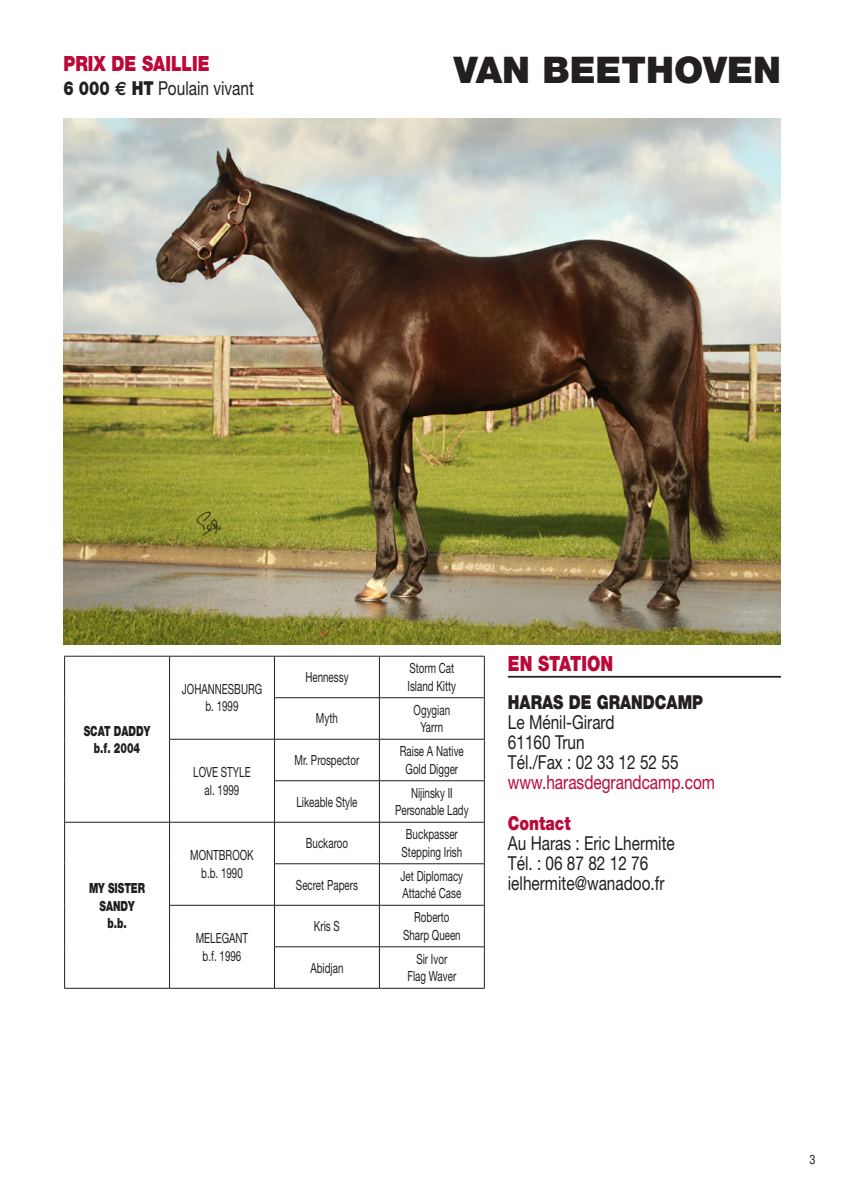
<style>
.page{position:relative;width:844px;height:1191px;background:#fff}
.page>*{position:absolute;margin:0;border:0;box-sizing:border-box;transform-origin:0 0}
.NOM_CHEVAL_DROITE{font:900 36.75px "Helvetica Neue";color:#231f20}
.S3F{font:900 21px "Helvetica Neue";color:#bc0739;scale:.8 1}
.S3I{font:900 21px "Helvetica Neue";color:#bc0739;scale:.8 1}
.Para22{font:19.25px "Helvetica Neue";color:#231f20;scale:.8 1}
.Para22-2{font:19.25px "Helvetica Neue";color:#bc0739;scale:.8 1}
.S3F-2{font:19.25px "Helvetica Neue";color:#231f20;scale:.8 1}
.Para22-3{font:900 19.25px "Helvetica Neue";color:#231f20;scale:.8 1}
.Para22-4{font:900 19.25px "Helvetica Neue";color:#bc0739;scale:.8 1}
.TAB_GENERAL{font:14px "Helvetica Neue";color:#231f20;scale:.7 1}
.Colonne_gauche_nom{font:900 14px/17.5px "Helvetica Neue";color:#231f20;text-align:center;scale:.7 1}
.t1{font:condensed 12.25px "Helvetica LT Std";color:#231f20}
.s1{font-weight:900}
.s2{font-family:"Euro Sans";font-weight:700}
</style>
<div class="page">
<img style="left:63px;top:118px;width:717px;height:526px">
<hr style="left:507px;top:676px;width:273px;height:1px;background:#231f20">
<hr style="left:274px;top:697px;width:105px;height:1px;background:#231f20">
<hr style="left:379px;top:697px;width:105px;height:1px;background:#231f20">
<hr style="left:169px;top:739px;width:105px;height:1px;background:#231f20">
<hr style="left:274px;top:739px;width:105px;height:1px;background:#231f20">
<hr style="left:379px;top:739px;width:105px;height:1px;background:#231f20">
<hr style="left:274px;top:780px;width:105px;height:1px;background:#231f20">
<hr style="left:379px;top:780px;width:105px;height:1px;background:#231f20">
<hr style="left:64px;top:822px;width:105px;height:1px;background:#231f20">
<hr style="left:64px;top:988px;width:105px;height:1px;background:#231f20">
<hr style="left:169px;top:822px;width:105px;height:1px;background:#231f20">
<hr style="left:274px;top:822px;width:105px;height:1px;background:#231f20">
<hr style="left:379px;top:822px;width:105px;height:1px;background:#231f20">
<hr style="left:274px;top:863px;width:105px;height:1px;background:#231f20">
<hr style="left:379px;top:863px;width:105px;height:1px;background:#231f20">
<hr style="left:169px;top:905px;width:105px;height:1px;background:#231f20">
<hr style="left:169px;top:988px;width:105px;height:1px;background:#231f20">
<hr style="left:274px;top:905px;width:105px;height:1px;background:#231f20">
<hr style="left:379px;top:905px;width:105px;height:1px;background:#231f20">
<hr style="left:274px;top:946px;width:105px;height:1px;background:#231f20">
<hr style="left:379px;top:946px;width:105px;height:1px;background:#231f20">
<hr style="left:64px;top:656px;width:105px;height:1px;background:#231f20">
<hr style="left:64px;top:656px;width:1px;height:41px;background:#231f20">
<hr style="left:64px;top:697px;width:1px;height:42px;background:#231f20">
<hr style="left:64px;top:739px;width:1px;height:41px;background:#231f20">
<hr style="left:64px;top:780px;width:1px;height:42px;background:#231f20">
<hr style="left:169px;top:656px;width:105px;height:1px;background:#231f20">
<hr style="left:169px;top:656px;width:1px;height:41px;background:#231f20">
<hr style="left:169px;top:697px;width:1px;height:42px;background:#231f20">
<hr style="left:274px;top:656px;width:105px;height:1px;background:#231f20">
<hr style="left:274px;top:656px;width:1px;height:41px;background:#231f20">
<hr style="left:379px;top:656px;width:105px;height:1px;background:#231f20">
<hr style="left:379px;top:656px;width:1px;height:41px;background:#231f20">
<hr style="left:484px;top:656px;width:1px;height:41px;background:#231f20">
<hr style="left:274px;top:698px;width:1px;height:41px;background:#231f20">
<hr style="left:379px;top:698px;width:1px;height:41px;background:#231f20">
<hr style="left:484px;top:698px;width:1px;height:41px;background:#231f20">
<hr style="left:169px;top:739px;width:1px;height:41px;background:#231f20">
<hr style="left:169px;top:780px;width:1px;height:42px;background:#231f20">
<hr style="left:274px;top:739px;width:1px;height:41px;background:#231f20">
<hr style="left:379px;top:739px;width:1px;height:41px;background:#231f20">
<hr style="left:484px;top:739px;width:1px;height:41px;background:#231f20">
<hr style="left:274px;top:781px;width:1px;height:41px;background:#231f20">
<hr style="left:379px;top:781px;width:1px;height:41px;background:#231f20">
<hr style="left:484px;top:781px;width:1px;height:41px;background:#231f20">
<hr style="left:64px;top:822px;width:1px;height:41px;background:#231f20">
<hr style="left:64px;top:863px;width:1px;height:42px;background:#231f20">
<hr style="left:64px;top:905px;width:1px;height:41px;background:#231f20">
<hr style="left:64px;top:946px;width:1px;height:42px;background:#231f20">
<hr style="left:169px;top:822px;width:1px;height:41px;background:#231f20">
<hr style="left:169px;top:863px;width:1px;height:42px;background:#231f20">
<hr style="left:274px;top:822px;width:1px;height:41px;background:#231f20">
<hr style="left:379px;top:822px;width:1px;height:41px;background:#231f20">
<hr style="left:484px;top:822px;width:1px;height:41px;background:#231f20">
<hr style="left:274px;top:864px;width:1px;height:41px;background:#231f20">
<hr style="left:379px;top:864px;width:1px;height:41px;background:#231f20">
<hr style="left:484px;top:864px;width:1px;height:41px;background:#231f20">
<hr style="left:169px;top:905px;width:1px;height:41px;background:#231f20">
<hr style="left:169px;top:946px;width:1px;height:42px;background:#231f20">
<hr style="left:274px;top:905px;width:1px;height:41px;background:#231f20">
<hr style="left:379px;top:905px;width:1px;height:41px;background:#231f20">
<hr style="left:484px;top:905px;width:1px;height:41px;background:#231f20">
<hr style="left:274px;top:947px;width:1px;height:41px;background:#231f20">
<hr style="left:379px;top:947px;width:1px;height:41px;background:#231f20">
<hr style="left:484px;top:947px;width:1px;height:41px;background:#231f20">
<hr style="left:274px;top:988px;width:105px;height:1px;background:#231f20">
<hr style="left:379px;top:988px;width:105px;height:1px;background:#231f20">
<p class="S3F" style="left:63px;top:51px;width:184px">PRIX DE SAILLIE</p>
<p class="S3F-2" style="left:63px;top:77px;width:239px"><span class="s1">6 000</span> <span class="s2">€</span> <span class="s1">HT</span> Poulain vivant</p>
<p class="NOM_CHEVAL_DROITE" style="left:454px;top:48px;width:328px">VAN BEETHOVEN</p>
<p class="Colonne_gauche_nom" style="left:84px;top:722px;width:97px">SCAT DADDY</p>
<p class="Colonne_gauche_nom" style="left:94px;top:739px;width:67px">b.f. 2004</p>
<p class="Colonne_gauche_nom" style="left:89px;top:879px;width:82px">MY SISTER<br>SANDY</p>
<p class="Colonne_gauche_nom" style="left:107px;top:914px;width:29px">b.b.</p>
<p class="TAB_GENERAL" style="left:182px;top:680px;width:116px">JOHANNESBURG</p>
<p class="TAB_GENERAL" style="left:205px;top:698px;width:49px">b. 1999</p>
<p class="TAB_GENERAL" style="left:193px;top:763px;width:83px">LOVE STYLE</p>
<p class="TAB_GENERAL" style="left:204px;top:781px;width:51px">al. 1999</p>
<p class="TAB_GENERAL" style="left:190px;top:846px;width:92px">MONTBROOK</p>
<p class="TAB_GENERAL" style="left:201px;top:864px;width:61px">b.b. 1990</p>
<p class="TAB_GENERAL" style="left:196px;top:929px;width:76px">MELEGANT</p>
<p class="TAB_GENERAL" style="left:202px;top:947px;width:57px">b.f. 1996</p>
<p class="TAB_GENERAL" style="left:305px;top:668px;width:63px">Hennessy</p>
<p class="TAB_GENERAL" style="left:316px;top:710px;width:33px">Myth</p>
<p class="TAB_GENERAL" style="left:294px;top:751px;width:94px">Mr. Prospector</p>
<p class="TAB_GENERAL" style="left:296px;top:793px;width:89px">Likeable Style</p>
<p class="TAB_GENERAL" style="left:306px;top:834px;width:62px">Buckaroo</p>
<p class="TAB_GENERAL" style="left:296px;top:876px;width:90px">Secret Papers</p>
<p class="TAB_GENERAL" style="left:314px;top:917px;width:39px">Kris S</p>
<p class="TAB_GENERAL" style="left:310px;top:959px;width:49px">Abidjan</p>
<p class="TAB_GENERAL" style="left:409px;top:660px;width:66px">Storm Cat</p>
<p class="TAB_GENERAL" style="left:407px;top:677px;width:71px">Island Kitty</p>
<p class="TAB_GENERAL" style="left:413px;top:701px;width:54px">Ogygian</p>
<p class="TAB_GENERAL" style="left:420px;top:719px;width:34px">Yarrn</p>
<p class="TAB_GENERAL" style="left:400px;top:743px;width:93px">Raise A Native</p>
<p class="TAB_GENERAL" style="left:405px;top:760px;width:77px">Gold Digger</p>
<p class="TAB_GENERAL" style="left:411px;top:784px;width:61px">Nijinsky II</p>
<p class="TAB_GENERAL" style="left:395px;top:802px;width:107px">Personable Lady</p>
<p class="TAB_GENERAL" style="left:406px;top:826px;width:76px">Buckpasser</p>
<p class="TAB_GENERAL" style="left:401px;top:843px;width:88px">Stepping Irish</p>
<p class="TAB_GENERAL" style="left:400px;top:867px;width:91px">Jet Diplomacy</p>
<p class="TAB_GENERAL" style="left:402px;top:885px;width:86px">Attaché Case</p>
<p class="TAB_GENERAL" style="left:414px;top:909px;width:52px">Roberto</p>
<p class="TAB_GENERAL" style="left:403px;top:926px;width:84px">Sharp Queen</p>
<p class="TAB_GENERAL" style="left:416px;top:950px;width:46px">Sir Ivor</p>
<p class="TAB_GENERAL" style="left:407px;top:968px;width:71px">Flag Waver</p>
<p class="S3I" style="left:507px;top:651px;width:133px">EN STATION</p>
<p class="Para22-3" style="left:507px;top:690px;width:245px">HARAS DE GRANDCAMP</p>
<p class="Para22" style="left:507px;top:710px;width:135px">Le Ménil-Girard</p>
<p class="Para22" style="left:507px;top:730px;width:97px">61160 Trun</p>
<p class="Para22" style="left:507px;top:751px;width:215px">Tél./Fax : 02 33 12 52 55</p>
<p class="Para22-2" style="left:507px;top:771px;width:260px">www.harasdegrandcamp.com</p>
<p class="Para22-4" style="left:507px;top:811px;width:80px">Contact</p>
<p class="Para22" style="left:507px;top:831px;width:210px">Au Haras : Eric Lhermite</p>
<p class="Para22" style="left:507px;top:851px;width:177px">Tél. : 06 87 82 12 76</p>
<p class="Para22" style="left:507px;top:871px;width:197px">ielhermite@wanadoo.fr</p>
<p class="t1" style="left:809px;top:1151px;width:8px">3</p>
</div>
